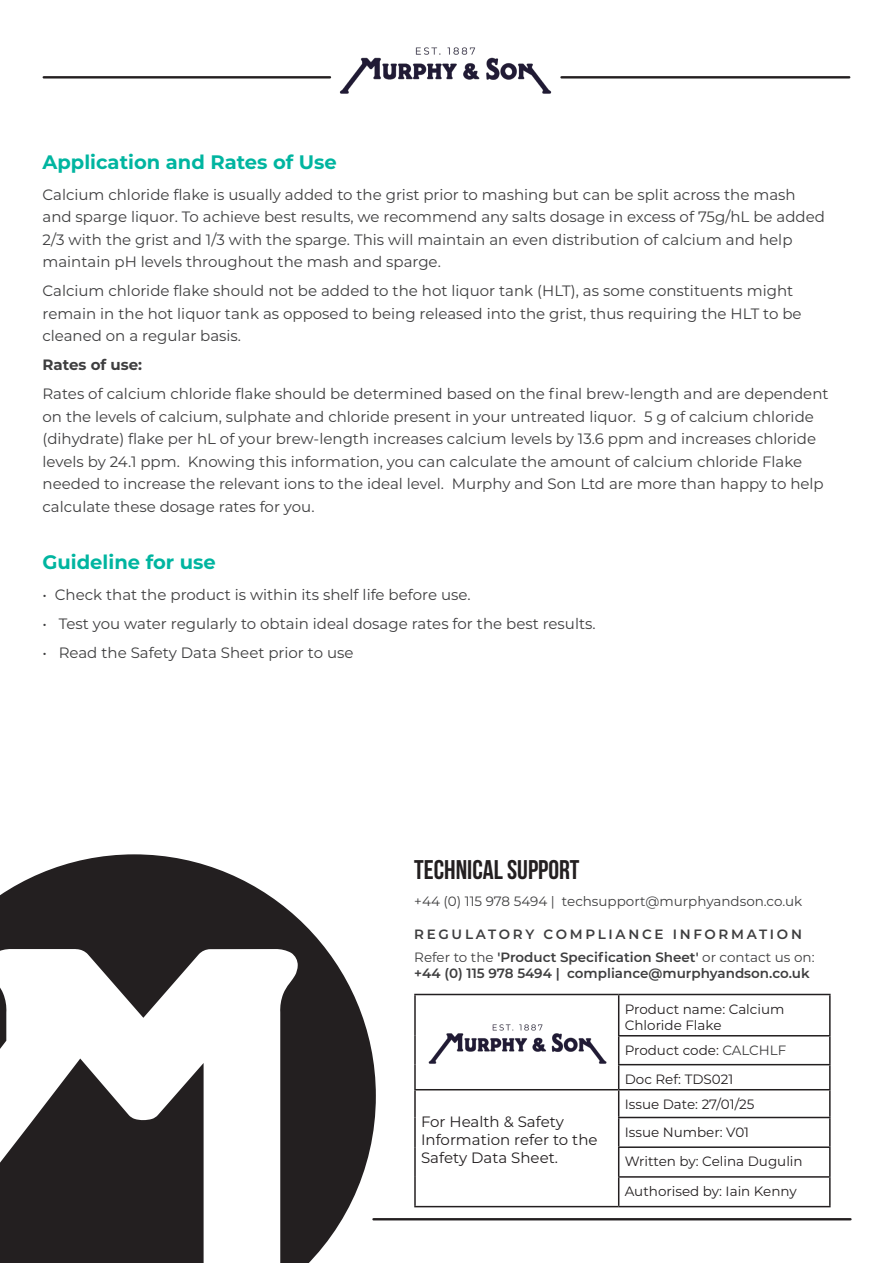
<style>
.page{position:relative;width:893px;height:1263px;background:#fff}
.page>*{position:absolute;margin:0;border:0;box-sizing:border-box;transform-origin:0 0}
.t1{font:700 27px "Bebas Neue";color:#231f20}
.t2{font:700 19.5px "Montserrat";color:#00b5a0}
.t3{font:15px/22.5px "Montserrat";color:#3e3e3f}
.t4{font:15px "Montserrat";color:#231f20}
.t5{font:700 15px "Montserrat";color:#3e3e3f}
.t6{font:13.5px/16.2px "Montserrat";color:#231f20}
.t7{font:600 13.5px "Montserrat";color:#3e3e3f}
.t8{font:13.5px "Montserrat";color:#3e3e3f}
.t9{font:600 13.5px "Montserrat";letter-spacing:.2em;color:#3e3e3f}
.s1{font-weight:400}
.s2{color:#3e3e3f}
</style>
<div class="page">
<hr style="left:561px;top:76px;width:288px;height:3px;background:#231f20">
<hr style="left:44px;top:76px;width:286px;height:3px;background:#231f20">
<img style="left:289px;top:47px;width:314px;height:47px">
<svg style="left:0;top:854px;width:376px;height:409px"></svg>
<svg style="left:0;top:1058px;width:204px;height:205px"></svg>
<hr style="left:373px;top:1218px;width:477px;height:2px;background:#231f20">
<hr style="left:414px;top:994px;width:205px;height:1px;background:#231f20">
<hr style="left:414px;top:995px;width:2px;height:41px;background:#231f20">
<hr style="left:619px;top:994px;width:212px;height:1px;background:#231f20">
<hr style="left:618px;top:995px;width:1px;height:40px;background:#231f20">
<hr style="left:829px;top:995px;width:2px;height:40px;background:#231f20">
<hr style="left:414px;top:1036px;width:2px;height:29px;background:#231f20">
<hr style="left:618px;top:1035px;width:213px;height:1px;background:#231f20">
<hr style="left:829px;top:1036px;width:2px;height:28px;background:#231f20">
<hr style="left:414px;top:1065px;width:2px;height:24px;background:#231f20">
<hr style="left:618px;top:1064px;width:213px;height:1px;background:#231f20">
<hr style="left:829px;top:1065px;width:2px;height:24px;background:#231f20">
<hr style="left:414px;top:1089px;width:205px;height:1px;background:#231f20">
<hr style="left:414px;top:1090px;width:2px;height:27px;background:#231f20">
<hr style="left:619px;top:1089px;width:212px;height:1px;background:#231f20">
<hr style="left:829px;top:1090px;width:2px;height:27px;background:#231f20">
<hr style="left:414px;top:1117px;width:2px;height:30px;background:#231f20">
<hr style="left:618px;top:1117px;width:213px;height:1px;background:#231f20">
<hr style="left:829px;top:1118px;width:2px;height:28px;background:#231f20">
<hr style="left:414px;top:1147px;width:2px;height:30px;background:#231f20">
<hr style="left:618px;top:1146px;width:213px;height:2px;background:#231f20">
<hr style="left:829px;top:1148px;width:2px;height:28px;background:#231f20">
<hr style="left:414px;top:1177px;width:2px;height:29px;background:#231f20">
<hr style="left:618px;top:1176px;width:213px;height:2px;background:#231f20">
<svg style="left:618px;top:1036px;width:1px;height:170px"></svg>
<hr style="left:829px;top:1178px;width:2px;height:28px;background:#231f20">
<hr style="left:414px;top:1206px;width:205px;height:1px;background:#231f20">
<hr style="left:619px;top:1206px;width:212px;height:1px;background:#231f20">
<img style="left:428px;top:1024px;width:179px;height:40px">
<p class="t2" style="left:43px;top:148px;width:296px">Application and Rates of Use</p>
<p class="t3" style="left:43px;top:183px;width:784px">Calcium chloride flake is usually added to the grist prior to mashing but can be split across the mash and sparge liquor. To achieve best results, we recommend any salts dosage in excess of 75g/hL be added 2/3 with the grist and 1/3 with the sparge. This will maintain an even distribution of calcium and help maintain pH levels throughout the mash and sparge.</p>
<p class="t3" style="left:43px;top:279px;width:760px">Calcium chloride flake should not be added to the hot liquor tank (HLT), as some constituents might remain in the hot liquor tank as opposed to being released into the grist, thus requiring the HLT to be cleaned on a regular basis.</p>
<p class="t5" style="left:43px;top:354px;width:101px">Rates of use:</p>
<p class="t3" style="left:43px;top:382px;width:787px">Rates of calcium chloride flake should be determined based on the final brew-length and are dependent on the levels of calcium, sulphate and chloride present in your untreated liquor. 5 g of calcium chloride (dihydrate) flake per hL of your brew-length increases calcium levels by 13.6 ppm and increases chloride levels by 24.1 ppm. Knowing this information, you can calculate the amount of calcium chloride Flake needed to increase the relevant ions to the ideal level. Murphy and Son Ltd are more than happy to help calculate these dosage rates for you.</p>
<p class="t2" style="left:43px;top:548px;width:175px">Guideline for use</p>
<p class="t3" style="left:43px;top:583px;width:430px">• Check that the product is within its shelf life before use.</p>
<p class="t3" style="left:43px;top:612px;width:555px">• Test you water regularly to obtain ideal dosage rates for the best results.</p>
<p class="t3" style="left:43px;top:641px;width:312px">• Read the Safety Data Sheet prior to use</p>
<p class="t1" style="left:414px;top:855px;width:167px">TECHNICAL SUPPORT</p>
<p class="t8" style="left:414px;top:892px;width:389px">+44 (0) 115 978 5494 | techsupport@murphyandson.co.uk</p>
<p class="t9" style="left:414px;top:925px;width:389px">REGULATORY COMPLIANCE INFORMATION</p>
<p class="t7" style="left:414px;top:947px;width:402px"><span class="s1">Refer to the</span> 'Product Specification Sheet' <span class="s1">or contact us on:</span></p>
<p class="t7" style="left:414px;top:964px;width:397px">+44 (0) 115 978 5494 | compliance@murphyandson.co.uk</p>
<p class="t4" style="left:421px;top:1111px;width:144px">For Health &amp; Safety</p>
<p class="t4" style="left:421px;top:1129px;width:178px">Information refer to the</p>
<p class="t4" style="left:421px;top:1147px;width:139px">Safety Data Sheet.</p>
<p class="t6" style="left:625px;top:1000px;width:161px">Product name: Calcium<br>Chloride Flake</p>
<p class="t6" style="left:625px;top:1041px;width:163px">Product code: <span class="s2">CALCHLF</span></p>
<p class="t6" style="left:625px;top:1070px;width:110px">Doc Ref: TDS021</p>
<p class="t6" style="left:625px;top:1095px;width:131px">Issue Date: 27/01/25</p>
<p class="t6" style="left:625px;top:1123px;width:126px">Issue Number: V01</p>
<p class="t6" style="left:625px;top:1153px;width:180px">Written by: Celina Dugulin</p>
<p class="t6" style="left:625px;top:1182px;width:174px">Authorised by: Iain Kenny</p>
</div>
